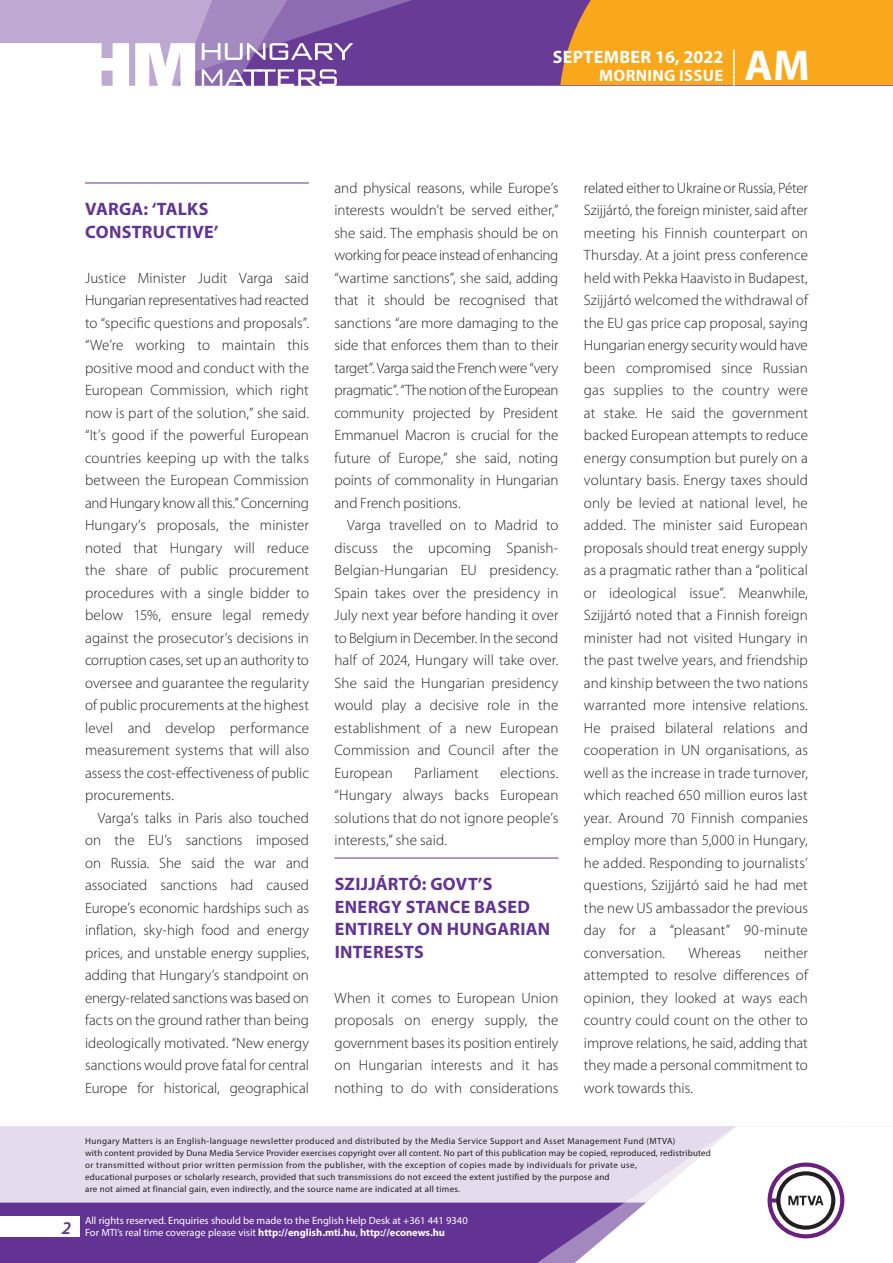
<style>
.page{position:relative;width:893px;height:1263px;background:#fff}
.page>*{position:absolute;margin:0;border:0;box-sizing:border-box;transform-origin:0 0}
.t1{font:700 43.35px "Myriad Pro";color:#fff}
._01_cimsor{font:700 18px/22.5px "Myriad Pro";letter-spacing:.015em;color:#623393}
.t2{font:700 18px "Myriad Pro";letter-spacing:.02em;color:#fff}
.t3{font:italic 600 18px "Myriad Pro";color:#623393}
.t4{font:700 16.5px "Myriad Pro";letter-spacing:.02em;color:#fff}
._03_kenyer_szöveg-1{font:300 15px/22.5px "Myriad Pro";letter-spacing:.005em;color:#231f20;text-align:justify}
._03_kenyer_szöveg-2{font:300 15px/22.5px "Myriad Pro";color:#231f20;text-align:justify}
.t5{font:10.5px/12px "Myriad Pro";color:#fff}
.t6{font:9px/12px "Myriad Pro";letter-spacing:.03em;color:#231f20}
.s1{font-weight:700}
</style>
<div class="page">
<div style="left:0;top:1126px;width:893px;height:137px;background:#e4dcec"></div>
<div style="left:0;top:1202px;width:506px;height:61px;background:#623393"></div>
<svg style="left:506px;top:1202px;width:69px;height:61px;background:#6b3e99"></svg>
<svg style="left:575px;top:1126px;width:318px;height:137px"></svg>
<div style="left:0;top:1216px;width:79px;height:20px;background:#fff"></div>
<div style="left:0;top:0;width:893px;height:85px;background:#683b97"></div>
<div style="left:560px;top:0;width:333px;height:85px;background:#f9a71b"></div>
<hr style="left:733px;top:49px;width:2px;height:37px;background:#fff">
<svg style="left:0;top:0;width:479px;height:86px"></svg>
<hr style="left:85px;top:183px;width:224px;height:1px;background:#623393">
<hr style="left:334px;top:858px;width:224px;height:1px;background:#623393">
<p class="t2" style="left:553px;top:45px;width:172px">September 16, 2022</p>
<p class="t4" style="left:599px;top:65px;width:124px">MORNING ISSUE</p>
<h1 class="t1" style="left:745px;top:37px;width:67px">AM</h1>
<p class="_01_cimsor" style="left:85px;top:197px;width:135px">VARGA: ‘TALKS<br>CONSTRUCTIVE’</p>
<p class="_03_kenyer_szöveg-1" style="left:85px;top:266px;width:225px">Justice Minister Judit Varga said Hungarian representatives had reacted to “specific questions and proposals”. “We’re working to maintain this positive mood and conduct with the European Commission, which right now is part of the solution,” she said. “It’s good if the powerful European countries keeping up with the talks between the European Commission and Hungary know all this.” Concerning Hungary’s proposals, the minister noted that Hungary will reduce the share of public procurement procedures with a single bidder to below 15%, ensure legal remedy against the prosecutor’s decisions in corruption cases, set up an authority to oversee and guarantee the regularity of public procurements at the highest level and develop performance measurement systems that will also assess the cost-effectiveness of public procurements.</p>
<p class="_03_kenyer_szöveg-2" style="left:85px;top:806px;width:225px;text-indent:13px">Varga’s talks in Paris also touched on the EU’s sanctions imposed on Russia. She said the war and associated sanctions had caused Europe’s economic hardships such as inflation, sky-high food and energy prices, and unstable energy supplies, adding that Hungary’s standpoint on energy-related sanctions was based on facts on the ground rather than being ideologically motivated. “New energy sanctions would prove fatal for central Europe for historical, geographical</p>
<p class="_03_kenyer_szöveg-2" style="left:334px;top:176px;width:225px">and physical reasons, while Europe’s interests wouldn’t be served either,” she said. The emphasis should be on working for peace instead of enhancing “wartime sanctions”, she said, adding that it should be recognised that sanctions “are more damaging to the side that enforces them than to their target”. Varga said the French were “very pragmatic”. “The notion of the European community projected by President Emmanuel Macron is crucial for the future of Europe,” she said, noting points of commonality in Hungarian and French positions.</p>
<p class="_03_kenyer_szöveg-2" style="left:334px;top:514px;width:225px;text-indent:13px">Varga travelled on to Madrid to discuss the upcoming Spanish-Belgian-Hungarian EU presidency.<br>Spain takes over the presidency in July next year before handing it over to Belgium in December. In the second half of 2024, Hungary will take over.<br>She said the Hungarian presidency would play a decisive role in the establishment of a new European Commission and Council after the European</p>
<p class="_03_kenyer_szöveg-2" style="left:334px;top:761px;width:225px;text-indent:166px">elections. “Hungary always backs European solutions that do not ignore people’s interests,” she said.</p>
<p class="_01_cimsor" style="left:335px;top:872px;width:217px">SZIJJÁRTÓ: GOVT’S<br>ENERGY STANCE BASED<br>ENTIRELY ON HUNGARIAN<br>INTERE</p>
<p class="_03_kenyer_szöveg-2" style="left:414px;top:761px;width:66px">Parliament</p>
<p class="_01_cimsor" style="left:394px;top:940px;width:31px">STS</p>
<p class="_03_kenyer_szöveg-1" style="left:334px;top:986px;width:225px">When it comes to European Union proposals on energy supply, the government bases its position entirely on Hungarian interests and it has nothing to do with considerations</p>
<p class="_03_kenyer_szöveg-1" style="left:584px;top:176px;width:226px">related either to Ukraine or Russia, Péter Szijjártó, the foreign minister, said after meeting his Finnish counterpart on Thursday. At a joint press conference held with Pekka Haavisto in Budapest, Szijjártó welcomed the withdrawal of the EU gas price cap proposal, saying Hungarian energy security would have been compromised since Russian gas supplies to the country were at stake. He said the government backed European attempts to reduce energy consumption but purely on a voluntary basis. Energy taxes should only be levied at national level, he added. The minister said European proposals should treat energy supply as a pragmatic rather than a “political or ideological issue”. Meanwhile, Szijjártó noted that a Finnish foreign minister had not visited Hungary in the past twelve years, and friendship and kinship between the two nations warranted more intensive relations.<br>He praised bilateral relations and cooperation in UN organisations, as well as the increase in trade turnover, which reached 650 million euros last year. Around 70 Finnish companies employ more than 5,000 in Hungary, he added. Responding to journalists’ questions, Szijjártó said he had met the new US ambassador the previous day for a “pleasant” 90-minute conversation.</p>
<p class="_03_kenyer_szöveg-1" style="left:584px;top:941px;width:225px;text-indent:180px">neither attempted to resolve differences of opinion, they looked at ways each country could count on the other to improve relations, he said, adding that they made a personal commitment to work towards this.</p>
<p class="_03_kenyer_szöveg-1" style="left:689px;top:941px;width:54px">Whereas</p>
<p class="t3" style="left:62px;top:1217px;width:11px">2</p>
<p class="t6" style="left:85px;top:1134px;width:627px">Hungary Matters is an English-language newsletter produced and distributed by the Media Service Support and Asset Management Fund (MTVA)<br>with content provided by Duna Media Service Provider exercises copyright over all content. No part of this publication may be copied, reproduced, redistributed or transmitted without prior written permission from the publisher, with the exception of copies made by individuals for private use,<br>educational purposes or scholarly research, provided that such transmissions do not exceed the extent justified by the purpose and<br>are not aimed at financial gain, even indirectly, and the source name are indicated at all times.</p>
<p class="t5" style="left:85px;top:1214px;width:384px">All rights reserved. Enquiries should be made to the English Help Desk at +361 441 9340<br>For MTI’s real time coverage please visit <span class="s1">http://english.mti.hu</span>, <span class="s1">http://econews.hu</span></p>
</div>
